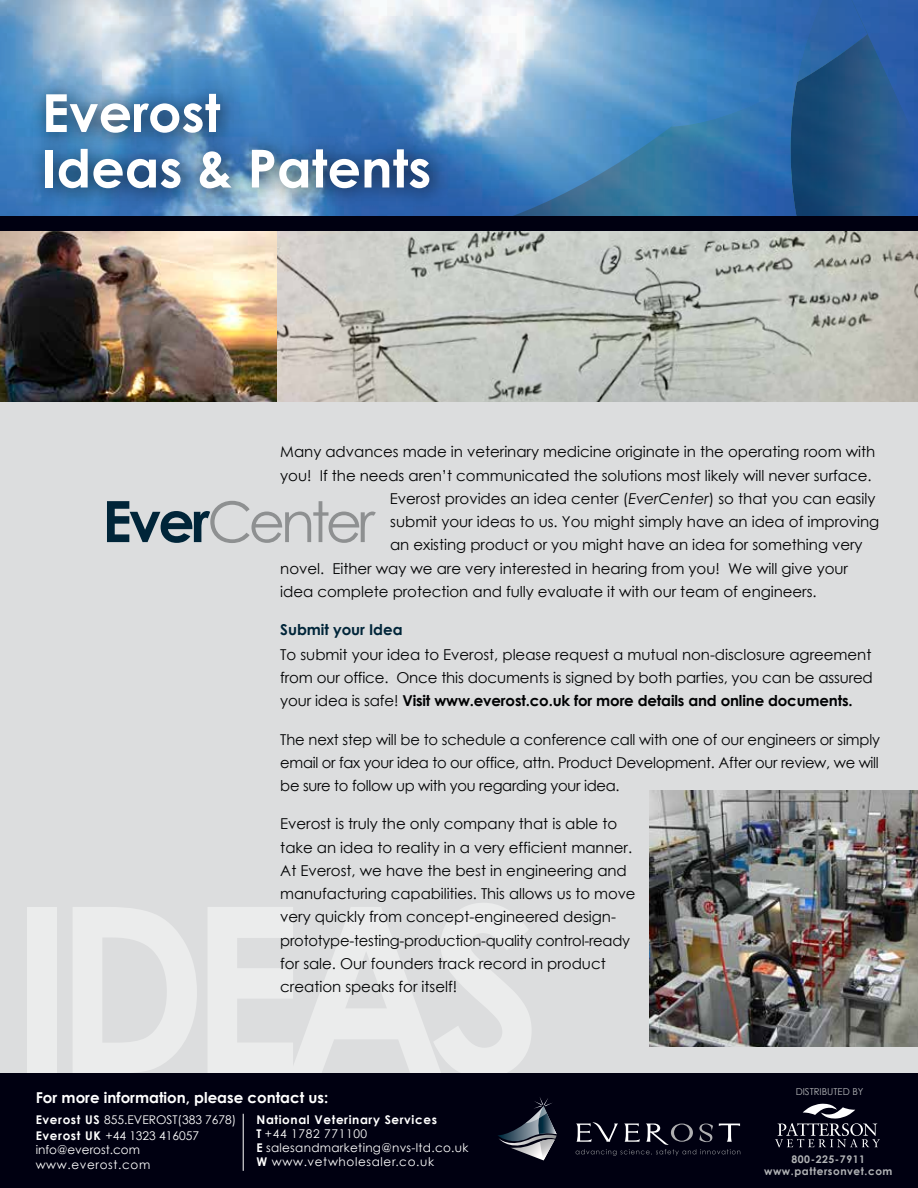
<style>
.page{position:relative;width:918px;height:1188px;background:#fff}
.page>*{position:absolute;margin:0;border:0;box-sizing:border-box;transform-origin:0 0}
.t1{font:56.1px "Century Gothic";letter-spacing:-.075em;color:#8e9091}
.t2{font:700 52.5px/55.5px "Century Gothic";color:#fff}
.t3{font:15px/23.2px "Century Gothic";letter-spacing:-.005em;color:#010203;text-align:justify}
.t4{font:700 15px "Century Gothic";color:#fff}
.t5{font:700 15px "Century Gothic";letter-spacing:-.005em;color:#002539}
.t6{font:12px/14.2px "Century Gothic";letter-spacing:.05em;color:#fff}
.t7{font:12px/16.5px "Century Gothic";color:#fff}
.t8{font:700 10.5px/12px "Century Gothic";letter-spacing:.05em;color:#b2b4b6;text-align:center}
.t9{font:9.6px "Century Gothic";color:#b2b4b6}
.s1{font-style:italic}
.s2{font-weight:700}
.s3{font-weight:700;font-size:57px;color:#002539}
</style>
<div class="page">
<div style="left:0;top:227px;width:918px;height:847px;background:#dcddde"></div>
<img style="left:0;top:0;width:426px;height:217px">
<svg style="left:426px;top:0;width:492px;height:217px;background:#5185b5"></svg>
<div style="left:0;top:1074px;width:918px;height:114px;background:#001"></div>
<img style="left:0;top:231px;width:918px;height:170px">
<svg style="left:576px;top:1122px;width:164px;height:34px"></svg>
<svg style="left:498px;top:1097px;width:59px;height:63px"></svg>
<img style="left:18px;top:64px;width:441px;height:153px">
<div style="left:0;top:217px;width:918px;height:14px;background:#001"></div>
<hr style="left:243px;top:1114px;width:1px;height:57px;background:#fff">
<svg style="left:775px;top:1103px;width:105px;height:44px"></svg>
<img style="left:650px;top:790px;width:268px;height:257px">
<h2 class="t2" style="left:42px;top:84px;width:391px">Everost<br>Ideas &amp; Patents</h2>
<p class="t3" style="left:280px;top:440px;width:597px">Many advances made in veterinary medicine originate in the operating room with</p>
<p class="t3" style="left:280px;top:463px;width:593px">you! If the needs aren’t communicated the solutions most likely will never surface.</p>
<p class="t3" style="left:390px;top:487px;width:487px">Everost provides an idea center (<span class="s1">EverCenter</span>) so that you can easily</p>
<p class="t3" style="left:390px;top:510px;width:491px">submit your ideas to us. You might simply have an idea of improving</p>
<p class="t3" style="left:390px;top:533px;width:474px">an existing product or you might have an idea for something very</p>
<p class="t3" style="left:280px;top:556px;width:569px">novel. Either way we are very interested in hearing from you! We will give your</p>
<p class="t3" style="left:280px;top:580px;width:538px">idea complete protection and fully evaluate it with our team of engineers.</p>
<p class="t5" style="left:280px;top:620px;width:124px">Submit your Idea</p>
<p class="t3" style="left:280px;top:643px;width:594px">To submit your idea to Everost, please request a mutual non-disclosure agreement from our office. Once this documents is signed by both parties, you can be assured your idea is safe! <span class="s2">Visit www.everost.co.uk for more details and online documents.</span></p>
<p class="t3" style="left:280px;top:727px;width:601px">The next step will be to schedule a conference call with one of our engineers or simply email or fax your idea to our office, attn. Product Development. After our review, we will be sure to follow up with you regarding your idea.</p>
<p class="t3" style="left:280px;top:812px;width:357px;text-align:left">Everost is truly the only company that is able to take an idea to reality in a very efficient manner.<br>At Everost, we have the best in engineering and manufacturing capabilities. This allows us to move very quickly from concept-engineered design&shy;prototype-testing-production-quality control-ready for sale. Our founders track record in product creation speaks for itself!</p>
<h1 class="t1" style="left:102px;top:488px;width:274px"><span class="s3">Ever</span>Center</h1>
<p class="t4" style="left:36px;top:1088px;width:294px">For more information, please contact us:</p>
<p class="t7" style="left:36px;top:1111px;width:202px"><span class="s2">Everost US</span> 855.EVEROST(383 7678)<br><span class="s2">Everost UK</span> +44 1323 416057</p>
<p class="t7" style="left:36px;top:1143px;width:116px;line-height:14.2px">info@everost.com www.everost.com</p>
<p class="t6" style="left:257px;top:1112px;width:214px"><span class="s2">National Veterinary Services<br>T</span> +44 1782 771100<br><span class="s2">E</span> salesandmarketing@nvs-ltd.co.uk<br><span class="s2">W</span> www.vetwholesaler.co.uk</p>
<p class="t9" style="left:796px;top:1086px;width:69px">DISTRIBUTED BY</p>
<p class="t8" style="left:764px;top:1153px;width:130px">800-225-7911 www.pattersonvet.com</p>
</div>
